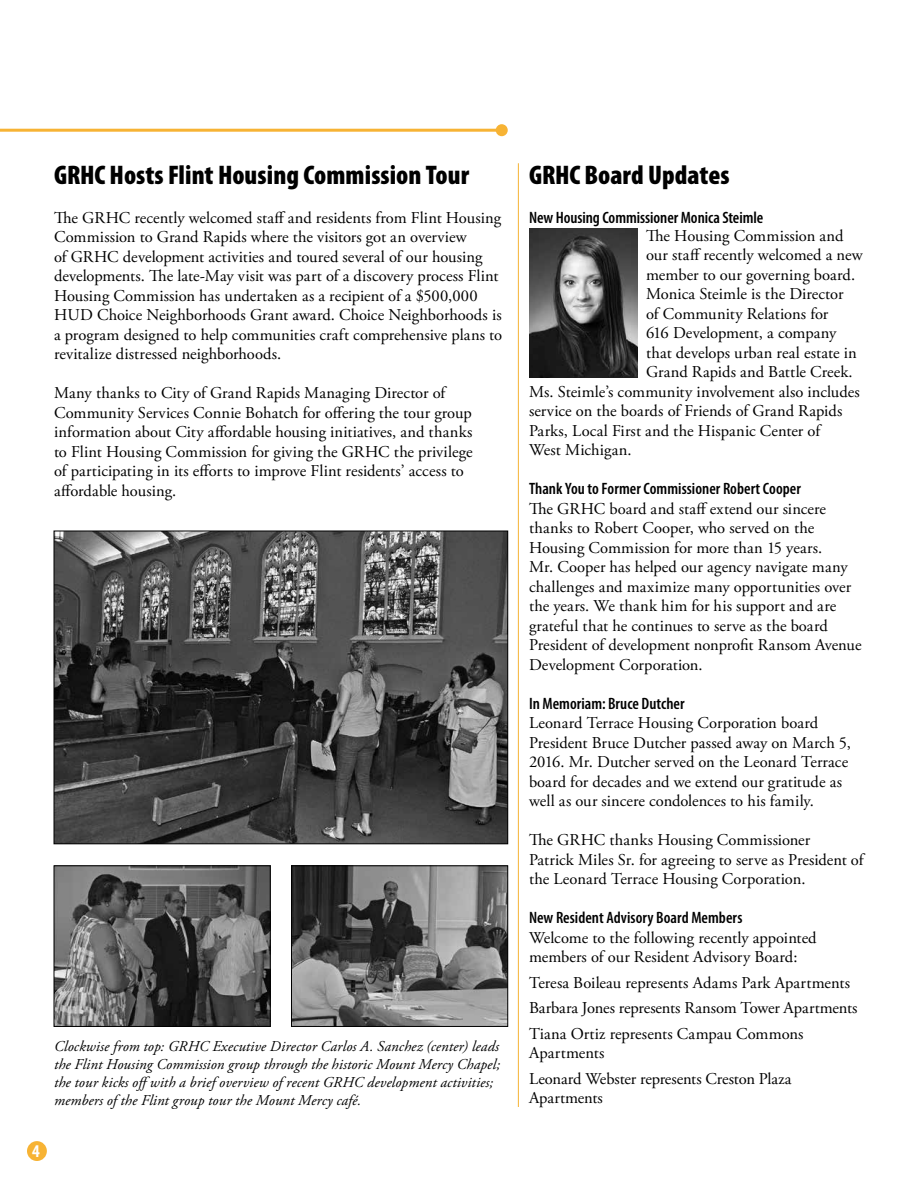
<style>
.page{position:relative;width:918px;height:1188px;background:#fff}
.page>*{position:absolute;margin:0;border:0;box-sizing:border-box;transform-origin:0 0}
.t1{font:900 condensed 27px "Myriad Pro";color:#000}
.t2{font:700 condensed 18px "Myriad Pro";color:#fff}
.t3{font:16.5px/19.5px "Adobe Garamond Pro";color:#000}
.t4{font:600 condensed 16.5px "Myriad Pro";color:#000}
.t5{font:italic 15px/18px "Adobe Garamond Pro";letter-spacing:.005em;color:#000}
</style>
<div class="page">
<div style="left:27px;top:1141px;width:20px;height:20px;background:#f7b334;border-radius:50%"></div>
<hr style="left:0;top:129px;width:502px;height:3px;background:#f7b334">
<div style="left:496px;top:124px;width:12px;height:12px;background:#f7b334;border-radius:50%"></div>
<img style="left:56px;top:533px;width:450px;height:309px">
<div style="left:54px;top:531px;width:454px;height:313px;border:1px solid #000"></div>
<img style="left:293px;top:867px;width:213px;height:158px">
<div style="left:291px;top:865px;width:217px;height:162px;border:1px solid #000"></div>
<img style="left:56px;top:867px;width:213px;height:158px">
<div style="left:54px;top:865px;width:217px;height:162px;border:1px solid #000"></div>
<img style="left:529px;top:229px;width:108px;height:149px">
<hr style="left:518px;top:163px;width:1px;height:944px;background:#f7b334">
<h1 class="t1" style="left:54px;top:157px;width:417px">GRHC Hosts Flint Housing Commission Tour</h1>
<p class="t3" style="left:54px;top:208px;width:450px">The GRHC recently welcomed staff and residents from Flint Housing Commission to Grand Rapids where the visitors got an overview<br>of GRHC development activities and toured several of our housing developments. The late-May visit was part of a discovery process Flint Housing Commission has undertaken as a recipient of a $500,000<br>HUD Choice Neighborhoods Grant award. Choice Neighborhoods is a program designed to help communities craft comprehensive plans to revitalize distressed neighborhoods.</p>
<p class="t3" style="left:54px;top:384px;width:420px">Many thanks to City of Grand Rapids Managing Director of Community Services Connie Bohatch for offering the tour group information about City affordable housing initiatives, and thanks to Flint Housing Commission for giving the GRHC the privilege of participating in its efforts to improve Flint residents’ access to affordable housing.</p>
<p class="t2" style="left:32px;top:1140px;width:9px">4</p>
<p class="t5" style="left:54px;top:1038px;width:448px">Clockwise from top: GRHC Executive Director Carlos A. Sanchez (center) leads the Flint Housing Commission group through the historic Mount Mercy Chapel; the tour kicks offwith a brief overview of recent GRHC development activities; members of the Flint group tour the Mount Mercy café.</p>
<h1 class="t1" style="left:529px;top:157px;width:202px">GRHC Board Updates</h1>
<p class="t4" style="left:529px;top:207px;width:236px">New Housing Commissioner Monica Steimle</p>
<p class="t3" style="left:646px;top:226px;width:199px">The Housing Commission and</p>
<p class="t3" style="left:646px;top:246px;width:218px">our staff recently welcomed a new</p>
<p class="t3" style="left:646px;top:265px;width:211px">member to our governing board.</p>
<p class="t3" style="left:646px;top:285px;width:199px">Monica Steimle is the Director</p>
<p class="t3" style="left:646px;top:304px;width:184px">of Community Relations for</p>
<p class="t3" style="left:646px;top:324px;width:192px">616 Development, a company</p>
<p class="t3" style="left:646px;top:343px;width:212px">that develops urban real estate in</p>
<p class="t3" style="left:646px;top:363px;width:208px">Grand Rapids and Battle Creek.</p>
<p class="t3" style="left:529px;top:382px;width:332px">Ms. Steimle’s community involvement also includes</p>
<p class="t3" style="left:529px;top:402px;width:315px">service on the boards of Friends of Grand Rapids</p>
<p class="t3" style="left:529px;top:421px;width:293px">Parks, Local First and the Hispanic Center of</p>
<p class="t3" style="left:529px;top:441px;width:104px">West Michigan.</p>
<p class="t4" style="left:529px;top:478px;width:274px">Thank You to Former Commissioner Robert Cooper</p>
<p class="t3" style="left:529px;top:499px;width:334px">The GRHC board and staff extend our sincere thanks to Robert Cooper, who served on the Housing Commission for more than 15 years.<br>Mr. Cooper has helped our agency navigate many challenges and maximize many opportunities over the years. We thank him for his support and are grateful that he continues to serve as the board President of development nonprofit Ransom Avenue Development Corporation.</p>
<p class="t4" style="left:529px;top:693px;width:157px">In Memoriam: Bruce Dutcher</p>
<p class="t3" style="left:529px;top:714px;width:323px">Leonard Terrace Housing Corporation board President Bruce Dutcher passed away on March 5, 2016. Mr. Dutcher served on the Leonard Terrace board for decades and we extend our gratitude as well as our sincere condolences to his family.</p>
<p class="t3" style="left:529px;top:831px;width:336px">The GRHC thanks Housing Commissioner<br>Patrick Miles Sr. for agreeing to serve as President of the Leonard Terrace Housing Corporation.</p>
<p class="t4" style="left:529px;top:908px;width:215px">New Resident Advisory Board Members</p>
<p class="t3" style="left:529px;top:928px;width:289px">Welcome to the following recently appointed members of our Resident Advisory Board:</p>
<p class="t3" style="left:529px;top:970px;width:330px;line-height:25.5px">Teresa Boileau represents Adams Park Apartments<br>Barbara Jones represents Ransom Tower Apartments<br>Tiana Ortiz represents Campau Commons</p>
<p class="t3" style="left:529px;top:1041px;width:264px;line-height:25.5px">Apartments<br>Leonard Webster represents Creston Plaza</p>
<p class="t3" style="left:529px;top:1089px;width:75px">Apartments</p>
</div>
